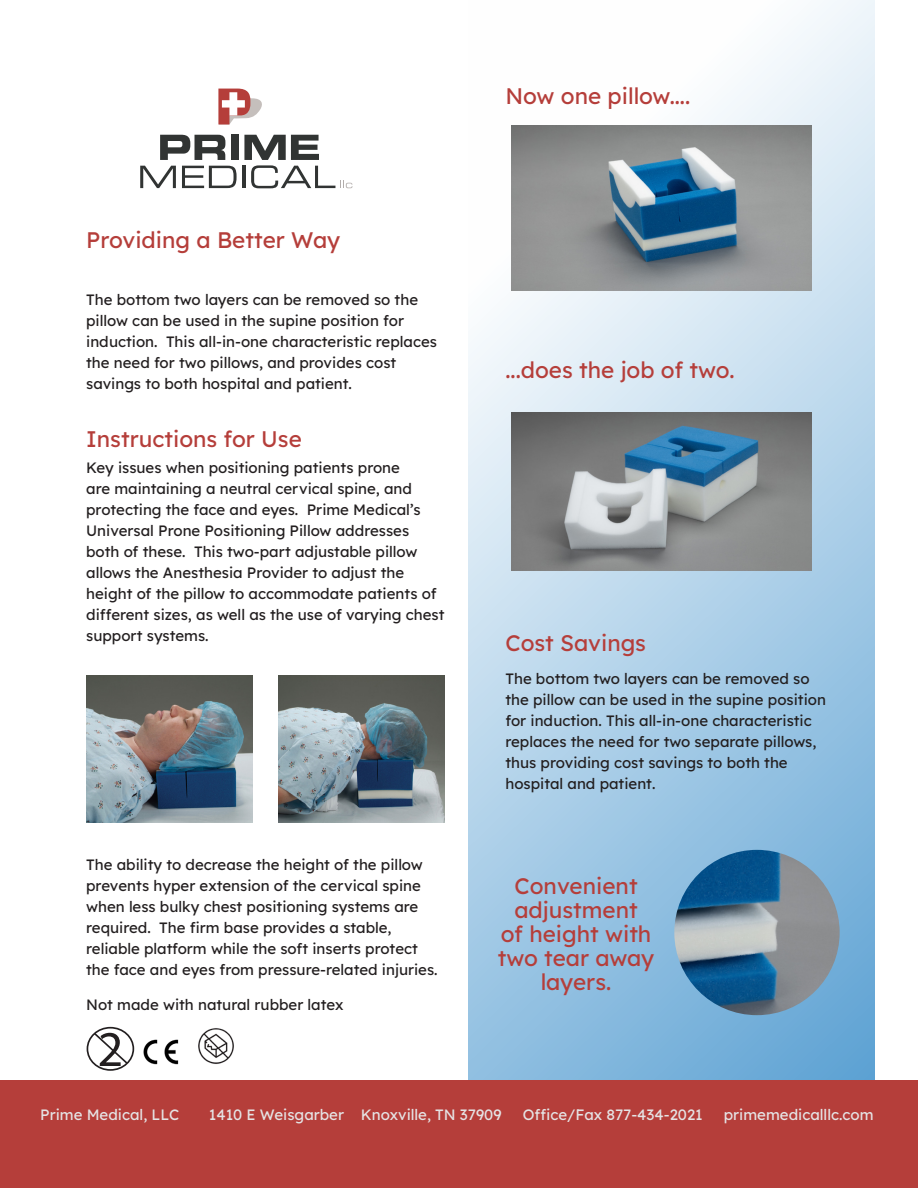
<style>
.page{position:relative;width:918px;height:1188px;background:#fff}
.page>*{position:absolute;margin:0;border:0;box-sizing:border-box;transform-origin:0 0}
.t1{font:50.25px "Myriad Pro";color:#231f20}
.t2{font:22.5px/24px "Lexend";color:#b53e3a;text-align:center}
.t3{font:15px/21px "Lexend";color:#231f20}
.t4{font:15px "Lexend";color:#e5e3e4}
</style>
<div class="page">
<svg style="left:469px;top:1px;width:405px;height:1079px"></svg>
<svg style="left:218px;top:89px;width:44px;height:35px"></svg>
<svg style="left:160px;top:135px;width:65px;height:25px"></svg>
<div style="left:231px;top:135px;width:8px;height:25px;background:#313433"></div>
<svg style="left:140px;top:166px;width:36px;height:22px"></svg>
<svg style="left:182px;top:166px;width:55px;height:22px"></svg>
<hr style="left:242px;top:166px;width:3px;height:22px;background:#313433">
<svg style="left:244px;top:135px;width:109px;height:53px"></svg>
<div style="left:0;top:1080px;width:918px;height:108px;background:#b53e3a"></div>
<img style="left:86px;top:675px;width:167px;height:147px">
<img style="left:278px;top:675px;width:167px;height:147px">
<img style="left:511px;top:125px;width:300px;height:165px">
<img style="left:674px;top:850px;width:166px;height:165px;border-radius:83px">
<img style="left:511px;top:413px;width:300px;height:158px">
<div style="left:87px;top:1027px;width:47px;height:44px;border:2px solid #231f20;border-radius:50%"></div>
<svg style="left:92px;top:1031px;width:37px;height:35px"></svg>
<img style="left:143px;top:1039px;width:36px;height:26px">
<img style="left:198px;top:1028px;width:36px;height:36px">
<p class="t2" style="left:86px;top:227px;width:255px">Providing a Better Way</p>
<p class="t3" style="left:86px;top:288px;width:352px">The bottom two layers can be removed so the pillow can be used in the supine position for induction. This all-in-one characteristic replaces the need for two pillows, and provides cost savings to both hospital and patient.</p>
<p class="t2" style="left:86px;top:426px;width:217px">Instructions for Use</p>
<p class="t3" style="left:86px;top:457px;width:360px">Key issues when positioning patients prone<br>are maintaining a neutral cervical spine, and protecting the face and eyes. Prime Medical’s Universal Prone Positioning Pillow addresses both of these. This two-part adjustable pillow allows the Anesthesia Provider to adjust the height of the pillow to accommodate patients of different sizes, as well as the use of varying chest support systems.</p>
<p class="t3" style="left:86px;top:853px;width:353px">The ability to decrease the height of the pillow prevents hyper extension of the cervical spine when less bulky chest positioning systems are required. The firm base provides a stable, reliable platform while the soft inserts protect the face and eyes from pressure-related injuries.</p>
<p class="t3" style="left:86px;top:993px;width:259px">Not made with natural rubber latex</p>
<p class="t1" style="left:98px;top:1018px;width:27px">2</p>
<p class="t2" style="left:505px;top:83px;width:186px">Now one pillow....</p>
<p class="t2" style="left:505px;top:357px;width:231px">...does the job of two.</p>
<p class="t2" style="left:505px;top:630px;width:142px">Cost Savings</p>
<p class="t3" style="left:505px;top:667px;width:322px">The bottom two layers can be removed so the pillow can be used in the supine position for induction. This all-in-one characteristic replaces the need for two separate pillows, thus providing cost savings to both the hospital and patient.</p>
<p class="t2" style="left:498px;top:873px;width:158px">Convenient adjustment<br>of height with two tear away layers.</p>
<p class="t4" style="left:40px;top:1104px;width:141px">Prime Medical, LLC</p>
<p class="t4" style="left:209px;top:1104px;width:294px">1410 E Weisgarber Knoxville, TN 37909</p>
<p class="t4" style="left:523px;top:1104px;width:182px">Office/Fax 877-434-2021</p>
<p class="t4" style="left:724px;top:1104px;width:151px">primemedicalllc.com</p>
</div>
